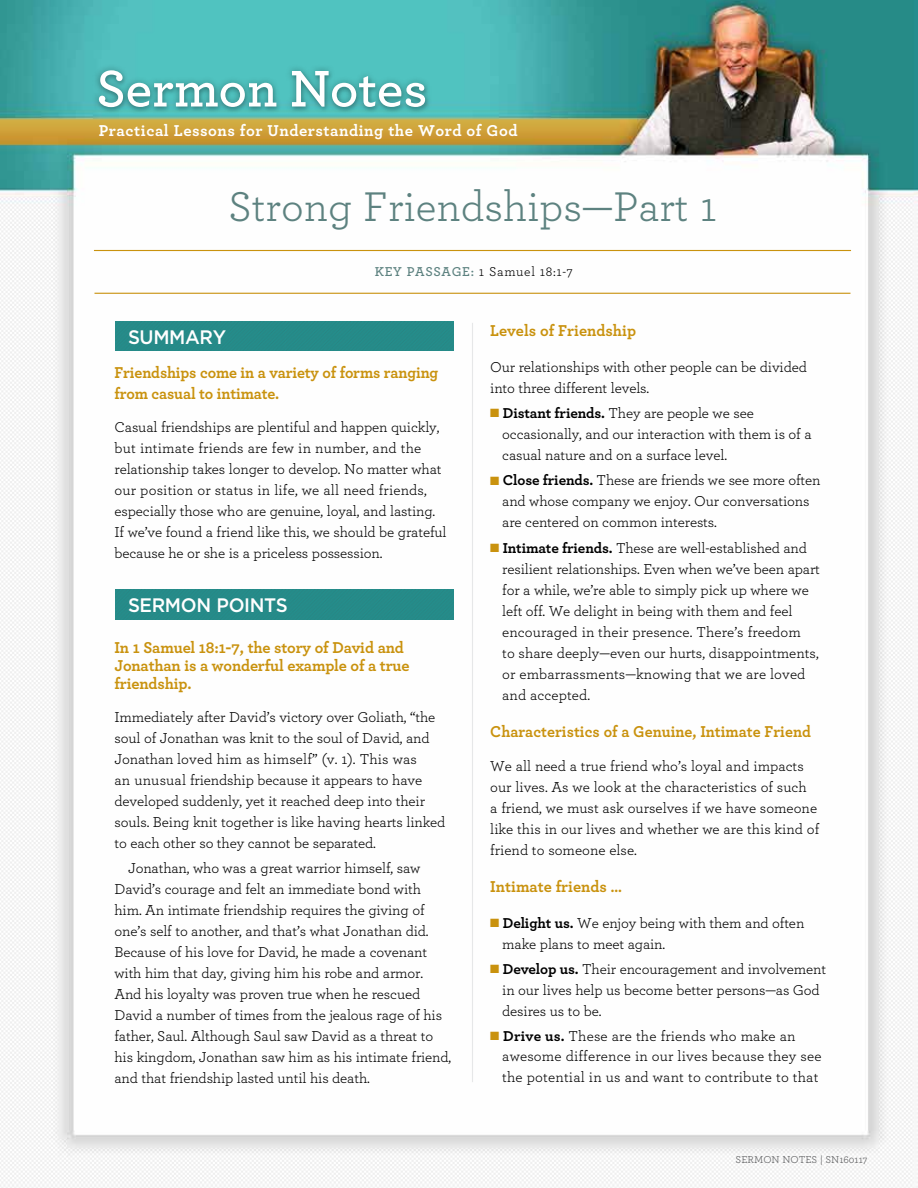
<style>
.page{position:relative;width:918px;height:1188px;background:#fff}
.page>*{position:absolute;margin:0;border:0;box-sizing:border-box;transform-origin:0 0}
.t1{font:600 54px "Archer";color:#fff}
.t2{font:43.5px "Archer";color:#5d8280}
.t3{font:500 19.5px "Gotham";letter-spacing:-.02em;color:#fff;scale:.96 1}
.t4{font:700 16.5px/18px "Archer";letter-spacing:-.01em;color:#c9920e}
.t5{font:700 16.5px/21px "Archer";letter-spacing:-.01em;color:#c9920e;scale:.96 1}
.t6{font:700 16.5px "Archer";letter-spacing:.03em;color:#fff}
.t7{font:15px/21px "Archer";letter-spacing:-.01em;color:#000}
.t8{font:15px/20.4px "Archer";letter-spacing:.01em;color:#000}
.t9{font:13.5px "Archer";letter-spacing:.05em;color:#000}
.t10{font:10.5px "Archer";color:#58595b}
.s1{font-weight:600;color:#5d8280}
.s2{color:#c9920e}
.s3{font-weight:700}
</style>
<div class="page">
<img style="left:0;top:0;width:918px;height:1188px">
<div style="left:115px;top:590px;width:339px;height:29px;background:#258a88"></div>
<hr style="left:472px;top:323px;width:1px;height:759px;background:#e6e7e8">
<hr style="left:94px;top:250px;width:757px;height:1px;background:#c9920e">
<hr style="left:94px;top:293px;width:756px;height:1px;background:#c9920e">
<div style="left:116px;top:321px;width:338px;height:30px;background:#258a88"></div>
<div style="left:92px;top:63px;width:341px;height:52px;background:#000;opacity:.35"></div>
<h1 class="t1" style="left:96px;top:55px;width:333px">Sermon Notes</h1>
<p class="t6" style="left:99px;top:118px;width:420px">Practical Lessons for Understanding the Word of God</p>
<h2 class="t2" style="left:228px;top:179px;width:490px">Strong Friendships—Part 1</h2>
<p class="t9" style="left:375px;top:263px;width:199px"><span class="s1">KEY PASSAGE:</span> 1 Samuel 18:1-7</p>
<h3 class="t3" style="left:128px;top:326px;width:104px">SUMMARY</h3>
<p class="t5" style="left:115px;top:361px;width:339px">Friendships come in a variety of forms ranging from casual to intimate.</p>
<p class="t7" style="left:115px;top:416px;width:334px">Casual friendships are plentiful and happen quickly, but intimate friends are few in number, and the relationship takes longer to develop. No matter what our position or status in life, we all need friends, especially those who are genuine, loyal, and lasting.<br>If we’ve found a friend like this, we should be grateful because he or she is a priceless possession.</p>
<h3 class="t3" style="left:128px;top:594px;width:168px">SERMON POINTS</h3>
<p class="t4" style="left:115px;top:638px;width:297px">In 1 Samuel 18:1-7, the story of David and<br>Jonathan is a wonderful example of a true friendship.</p>
<p class="t7" style="left:115px;top:706px;width:332px">Immediately after David’s victory over Goliath, “the soul of Jonathan was knit to the soul of David, and Jonathan loved him as himself” (v. 1). This was<br>an unusual friendship because it appears to have developed suddenly, yet it reached deep into their souls. Being knit together is like having hearts linked to each other so they cannot be separated.</p>
<p class="t7" style="left:115px;top:857px;width:338px;text-indent:14px">Jonathan, who was a great warrior himself, saw David’s courage and felt an immediate bond with him. An intimate friendship requires the giving of one’s self to another, and that’s what Jonathan did.<br>Because of his love for David, he made a covenant with him that day, giving him his robe and armor.<br>And his loyalty was proven true when he rescued David a number of times from the jealous rage of his father, Saul. Although Saul saw David as a threat to his kingdom, Jonathan saw him as his intimate friend, and that friendship lasted until his death.</p>
<p class="t4" style="left:490px;top:321px;width:147px">Levels of Friendship</p>
<p class="t7" style="left:490px;top:356px;width:318px">Our relationships with other people can be divided into three different levels.</p>
<p class="t7" style="left:502px;top:402px;width:311px;text-indent:-12px"><span class="s2">■</span> <span class="s3">Distant friends.</span> They are people we see occasionally, and our interaction with them is of a casual nature and on a surface level.</p>
<p class="t7" style="left:502px;top:470px;width:320px;text-indent:-12px"><span class="s2">■</span> <span class="s3">Close friends.</span> These are friends we see more often and whose company we enjoy. Our conversations are centered on common interests.</p>
<p class="t7" style="left:502px;top:537px;width:319px;text-indent:-12px"><span class="s2">■</span> <span class="s3">Intimate friends.</span> These are well-established and resilient relationships. Even when we’ve been apart for a while, we’re able to simply pick up where we left off. We delight in being with them and feel encouraged in their presence. There’s freedom<br>to share deeply—even our hurts, disappointments, or embarrassments—knowing that we are loved and accepted.</p>
<p class="t5" style="left:490px;top:720px;width:336px">Characteristics of a Genuine, Intimate Friend</p>
<p class="t7" style="left:490px;top:755px;width:331px">We all need a true friend who’s loyal and impacts our lives. As we look at the characteristics of such<br>a friend, we must ask ourselves if we have someone like this in our lives and whether we are this kind of friend to someone else.</p>
<p class="t4" style="left:490px;top:877px;width:133px">Intimate friends …</p>
<p class="t7" style="left:502px;top:912px;width:304px;text-indent:-12px"><span class="s2">■</span> <span class="s3">Delight us.</span> We enjoy being with them and often make plans to meet again.</p>
<p class="t7" style="left:502px;top:958px;width:325px;text-indent:-12px"><span class="s2">■</span> <span class="s3">Develop us.</span> Their encouragement and involvement in our lives help us become better persons—as God desires us to be.</p>
<p class="t8" style="left:502px;top:1025px;width:321px;text-indent:-12px"><span class="s2">■</span> <span class="s3">Drive us.</span> These are the friends who make an awesome difference in our lives because they see the potential in us and want to contribute to that</p>
<p class="t10" style="left:736px;top:1153px;width:133px">SERMON NOTES | SN160117</p>
</div>
